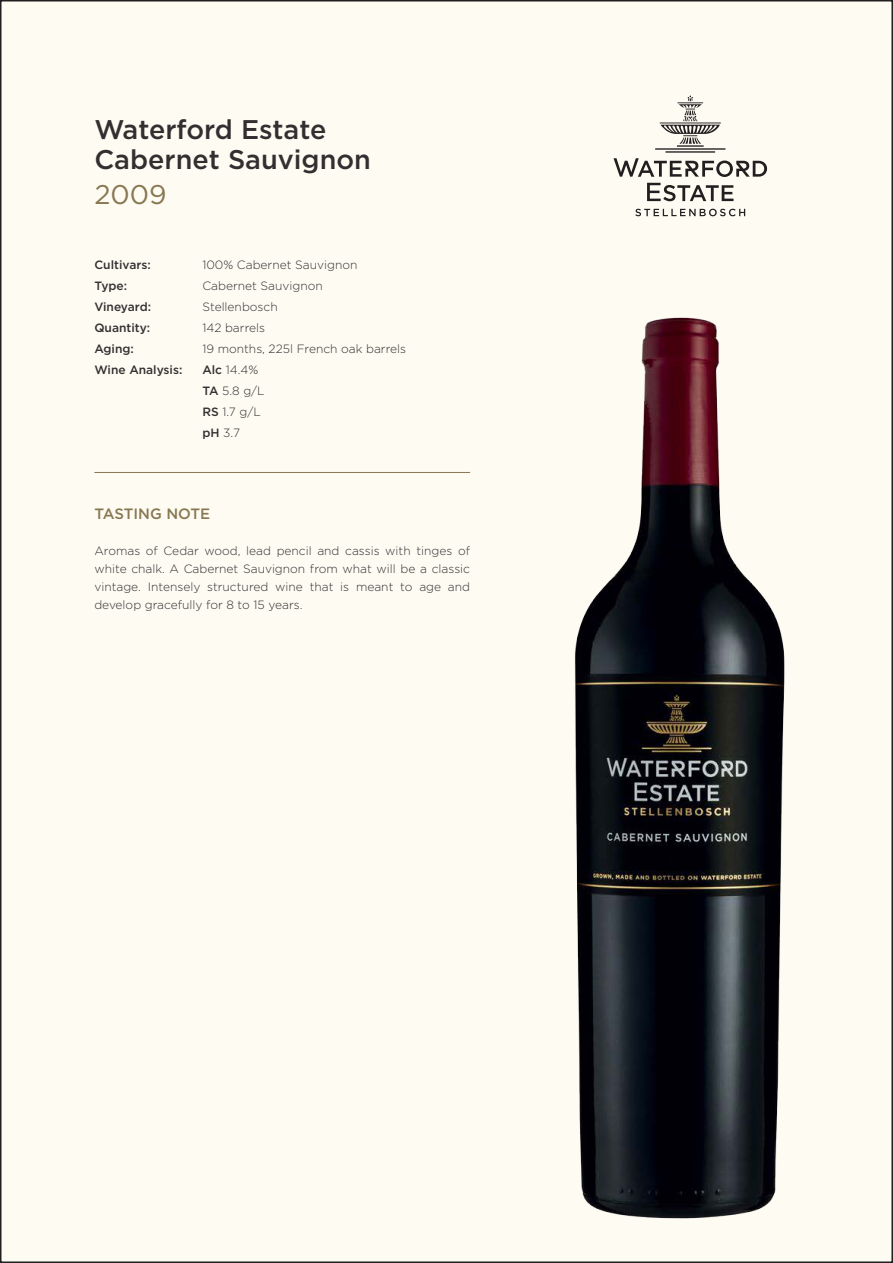
<style>
.page{position:relative;width:893px;height:1263px;background:#fff}
.page>*{position:absolute;margin:0;border:0;box-sizing:border-box;transform-origin:0 0}
.t1{font:500 27px/30px "Gotham";color:#312f30}
.t2{font:27px "Gotham";color:#887852}
.t3{font:500 15px "Gotham";color:#887852}
.t4{font:300 12px/18px "Gotham";color:#312f30;text-align:justify}
.t5{font:500 12px "Gotham";color:#312f30}
.s1{font-weight:500}
</style>
<div class="page">
<div style="left:1px;top:1px;width:891px;height:1261px;background:#fefbf3"></div>
<svg style="left:635px;top:209px;width:110px;height:7px"></svg>
<svg style="left:647px;top:183px;width:86px;height:18px"></svg>
<svg style="left:613px;top:95px;width:154px;height:82px"></svg>
<hr style="left:94px;top:472px;width:376px;height:1px;background:#887852">
<img style="left:574px;top:317px;width:211px;height:902px">
<h1 class="t1" style="left:94px;top:114px;width:278px">Waterford Estate<br>Cabernet Sauvignon</h1>
<h1 class="t2" style="left:94px;top:177px;width:74px">2009</h1>
<p class="t5" style="left:94px;top:257px;width:58px">Cultivars:</p>
<p class="t4" style="left:202px;top:256px;width:156px">100% Cabernet Sauvignon</p>
<p class="t5" style="left:94px;top:278px;width:34px">Type:</p>
<p class="t4" style="left:202px;top:277px;width:122px">Cabernet Sauvignon</p>
<p class="t5" style="left:94px;top:299px;width:58px">Vineyard:</p>
<p class="t4" style="left:202px;top:298px;width:77px">Stellenbosch</p>
<p class="t5" style="left:94px;top:320px;width:57px">Quantity:</p>
<p class="t4" style="left:202px;top:319px;width:64px">142 barrels</p>
<p class="t5" style="left:94px;top:341px;width:41px">Aging:</p>
<p class="t4" style="left:202px;top:340px;width:205px">19 months, 225l French oak barrels</p>
<p class="t5" style="left:94px;top:362px;width:90px">Wine Analysis:</p>
<p class="t4" style="left:202px;top:359px;width:64px;line-height:21px;text-align:left"><span class="s1">Alc</span> 14.4%<br><span class="s1">TA</span> 5.8 g/L<br><span class="s1">RS</span> 1.7 g/L <span class="s1">pH</span> 3.7</p>
<p class="t3" style="left:94px;top:504px;width:117px">TASTING NOTE</p>
<p class="t4" style="left:94px;top:542px;width:377px">Aromas of Cedar wood, lead pencil and cassis with tinges of white chalk. A Cabernet Sauvignon from what will be a classic vintage. Intensely structured wine that is meant to age and develop gracefully for 8 to 15 years.</p>
</div>
